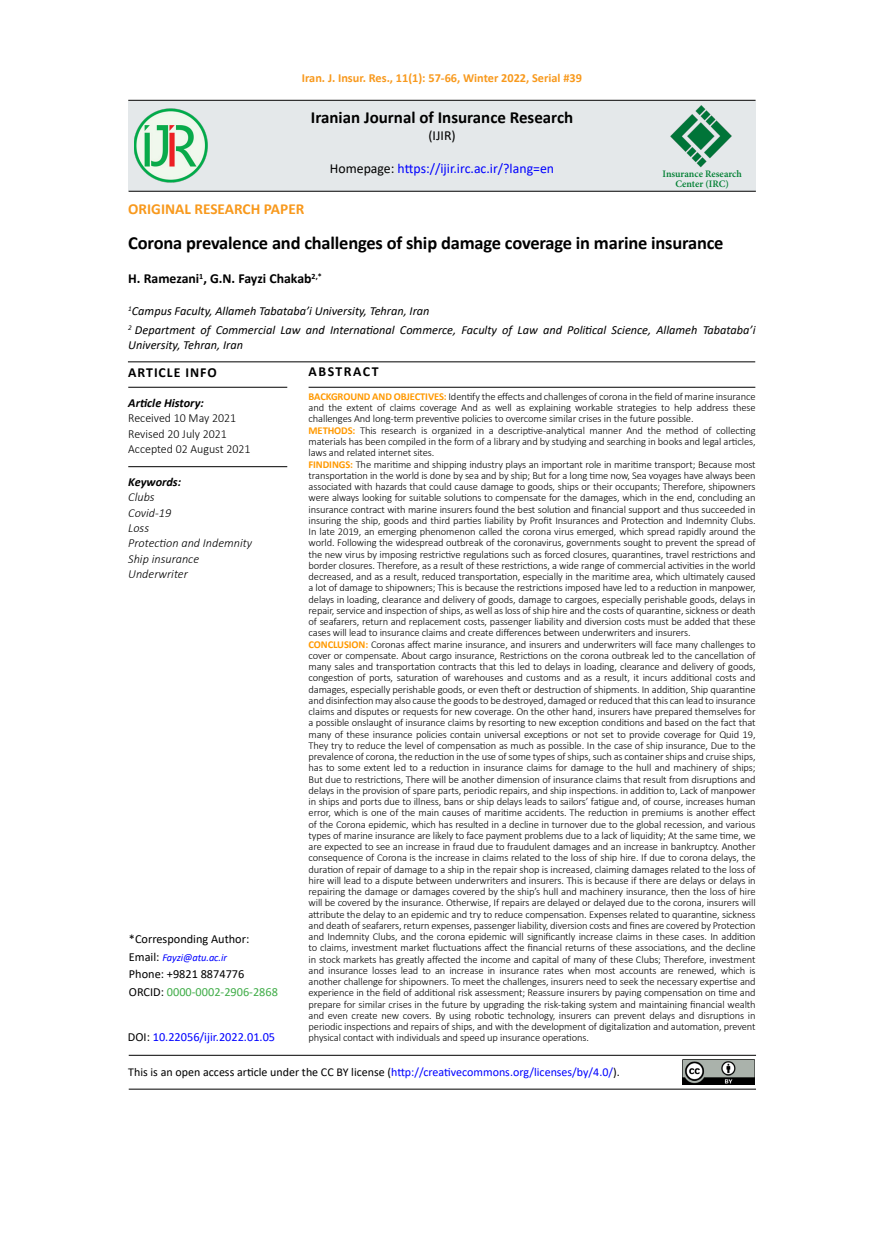
<style>
.page{position:relative;width:893px;height:1234px;background:#fff}
.page>*{position:absolute;margin:0;border:0;box-sizing:border-box;transform-origin:0 0}
.t1{font:700 18.45px "Calibri";letter-spacing:-.01em;color:#000}
.t2{font:700 16.95px "Calibri";color:#000}
.t3{font:700 15.3px "Calibri";color:#f8991d}
.t4{font:13.8px "Calibri";color:#00f}
.t5{font:700 13.8px "Calibri";color:#000}
.t6{font:700 13.8px "Calibri";letter-spacing:.07em;color:#000}
.t7{font:700 13.8px "Calibri";letter-spacing:.11em;color:#000}
.t8{font:13.8px "Calibri";color:#000}
.t9{font:italic 12.3px/19px "Calibri";color:#000}
.t10{font:12.3px/17.7px "Calibri";color:#000}
.t11{font:italic 300 12.3px/15.3px "Calibri";color:#000}
.t12{font:300 12.3px/15.3px "Calibri";color:#000}
.t13{font:700 12.3px "Calibri";color:#f8991d}
.t14{font:12.3px "Calibri";color:#00f}
.t15{font:italic 700 12.3px "Calibri";color:#000}
.t16{font:12px "Calibri";color:#000}
.t17{font:300 10.5px/11.2px "Calibri";letter-spacing:-.01em;color:#000}
.t18{font:italic 10.5px "Calibri";letter-spacing:-.01em;color:#00f}
.t19{font:600 9.9px/9.9px "Minion Pro";letter-spacing:-.005em;color:#007f32;text-align:center}
.t20{font:700 8.1px "Calibri";color:#000}
.t21{font:italic 7.2px "Calibri";color:#000}
.s1{color:#000}
.s2{color:#41ad49}
.s3{font-weight:700;color:#f90}
.s4{color:#00f}
</style>
<div class="page">
<hr style="left:128px;top:100px;width:628px;height:1px;background:#000">
<div style="left:129px;top:101px;width:627px;height:90px;background:#e4e8ea"></div>
<hr style="left:128px;top:387px;width:159px;height:1px;background:#000">
<hr style="left:309px;top:387px;width:446px;height:1px;background:#000">
<hr style="left:128px;top:466px;width:159px;height:1px;background:#000">
<hr style="left:128px;top:361px;width:627px;height:1px;background:#000">
<hr style="left:129px;top:1054px;width:627px;height:1px;background:#000">
<hr style="left:129px;top:1088px;width:627px;height:1px;background:#000">
<hr style="left:129px;top:191px;width:627px;height:1px;background:#000">
<img style="left:134px;top:108px;width:74px;height:75px">
<img style="left:671px;top:105px;width:60px;height:63px">
<img style="left:682px;top:1059px;width:72px;height:25px">
<p class="t13" style="left:302px;top:69px;width:282px">Iran .J. Insur. Res., 11 : )1( 57-66, Winter 2022, Serial #39</p>
<h2 class="t2" style="left:311px;top:105px;width:264px">Iranian Journal of Insurance Research</h2>
<h3 class="t8" style="left:428px;top:125px;width:29px">(IJIR(</h3>
<h3 class="t4" style="left:330px;top:158px;width:226px"><span class="s1">Homepage:</span> https://ijir.irc.ac ?/i r. lang=en</h3>
<p class="t19" style="left:662px;top:168px;width:81px">Insurance Research<br>Center (IRC(</p>
<h3 class="t3" style="left:128px;top:198px;width:178px">ORIGINAL RESEARCH PAPER</h3>
<h1 class="t1" style="left:128px;top:229px;width:597px">Corona prevalence and challenges of ship damage coverage in marine insurance</h1>
<p class="t20" style="left:199px;top:270px;width:6px">1</p>
<h3 class="t5" style="left:128px;top:269px;width:185px">H. Ramezani G, N. . Fayzi Chakab</h3>
<p class="t20" style="left:312px;top:270px;width:12px">2,*</p>
<p class="t21" style="left:128px;top:303px;width:5px">1</p>
<p class="t9" style="left:132px;top:300px;width:625px">Campus Faculty, Allameh Tabataba i’ University, Tehran, Iran<br>Department of Commercial Law and International Commerce, Faculty of Law and Political Science, Allameh Tabataba i’</p>
<p class="t21" style="left:128px;top:322px;width:5px">2</p>
<p class="t9" style="left:128px;top:334px;width:116px">University, Tehran, Iran</p>
<h3 class="t6" style="left:128px;top:362px;width:90px">ARTICLE INFO</h3>
<p class="t15" style="left:128px;top:394px;width:77px">Article History:</p>
<p class="t12" style="left:128px;top:410px;width:124px">Received 10 May 2021<br>Revised 20 July 2021<br>Accepted 02 August 2021</p>
<p class="t15" style="left:128px;top:473px;width:54px">Keywords:</p>
<p class="t11" style="left:128px;top:489px;width:125px">Clubs<br>Covid-19<br>Loss<br>Protection and Indemnity<br>Ship insurance<br>Underwriter</p>
<p class="t10" style="left:129px;top:929px;width:122px">*Corresponding Author:</p>
<p class="t18" style="left:162px;top:949px;width:66px">Fayzi@atu.ac i r.</p>
<p class="t10" style="left:129px;top:947px;width:151px">Email:<br>Phone: +9821 8874776<br>ORCID: <span class="s2">0000-0002-2906-2868</span></p>
<p class="t14" style="left:128px;top:1027px;width:149px"><span class="s1">DOI:</span> 10.22056/ijir.2022.01.05</p>
<h3 class="t7" style="left:309px;top:362px;width:72px">ABSTRACT</h3>
<p class="t17" style="left:309px;top:390px;width:449px"><span class="s3">BACKGROUND AND OBJECTIVES:</span> Identify the effects and challenges of corona in the field of marine insurance and the extent of claims coverage And as well as explaining workable strategies to help address these challenges And long-term preventive policies to overcome similar crises in the future possible.<br><span class="s3">METHODS:</span> This research is organized in a descriptive-analytical manner And the method of collecting materials has been compiled in the form of a library and by studying and searching in books and legal articles, laws and related internet sites.<br><span class="s3">FINDINGS:</span> The maritime and shipping industry plays an important role in maritime transport; Because most transportation in the world is done by sea and by ship; But for a long time now, Sea voyages have always been associated with hazards that could cause damage to goods, ships or their occupants; Therefore, shipowners were always looking for suitable solutions to compensate for the damages, which in the end, concluding an insurance contract with marine insurers found the best solution and financial support and thus succeeded in insuring the ship, goods and third parties liability by Profit Insurances and Protection and Indemnity Clubs.<br>In late 2019, an emerging phenomenon called the corona virus emerged, which spread rapidly around the world. Following the widespread outbreak of the coronavirus, governments sought to prevent the spread of the new virus by imposing restrictive regulations such as forced closures, quarantines, travel restrictions and border closures. Therefore, as a result of these restrictions a, wide range of commercial activities in the world decreased, and as a result, reduced transportation, especially in the maritime area, which ultimately caused a lot of damage to shipowners; This is because the restrictions imposed have led to a reduction in manpower, delays in loading, clearance and delivery of goods, damage to cargoes, especially perishable goods, delays in repair, service and inspection of ships, as well as loss of ship hire and the costs of quarantine, sickness or death of seafarers, return and replacement costs, passenger liability and diversion costs must be added that these cases will lead to insurance claims and create differences between underwriters and insurers.<br><span class="s3">CONCLUSION:</span> Coronas affect marine insurance, and insurers and underwriters will face many challenges to cover or compensate. About cargo insurance, Restrictions on the corona outbreak led to the cancellation of many sales and transportation contracts that this led to delays in loading, clearance and delivery of goods, congestion of ports, saturation of warehouses and customs and as a result it, incurs additional costs and damages, especially perishable goods, or even theft or destruction of shipments In. addition, Ship quarantine and disinfection may also cause the goods to be destroyed, damaged or reduced that this can lead to insurance claims and disputes or requests for new coverage. On the other hand, insurers have prepared themselves for a possible onslaught of insurance claims by resorting to new exception conditions and based on the fact that many of these insurance policies contain universal exceptions or not set to provide coverage for Quid 19, They try to reduce the level of compensation as much as possible In. the case of ship insurance, Due to the prevalence of corona, the reduction in the use of some types of ships, such as container ships and cruise ships, has to some extent led to a reduction in insurance claims for damage to the hull and machinery of ships; But due to restrictions, There will be another dimension of insurance claims that result from disruptions and delays in the provision of spare parts, periodic repairs, and ship inspections in. addition to, Lack of manpower in ships and ports due to illness, bans or ship delays leads to sailors’ fatigue and, of course, increases human error, which is one of the main causes of maritime accidents. The reduction in premiums is another effect of the Corona epidemic, which has resulted in a decline in turnover due to the global recession, and various types of marine insurance are likely to face payment problems due to a lack of liquidity; At the same time, we are expected to see an increase in fraud due to fraudulent damages and an increase in bankruptcy. Another consequence of Corona is the increase in claims related to the loss of ship hire If. due to corona delays, the duration of repair of damage to a ship in the repair shop is increased, claiming damages related to the loss of hire will lead to a dispute between underwriters and insurers. This is because if there are delays or delays in repairing the damage or damages covered by the ship s’ hull and machinery insurance, then the loss of hire will be covered by the insurance. Otherwise If, repairs are delayed or delayed due to the corona, insurers will attribute the delay to an epidemic and try to reduce compensation. Expenses related to quarantine, sickness and death of seafarers, return expenses, passenger liability, diversion costs and fines are covered by Protection and Indemnity Clubs, and the corona epidemic will significantly increase claims in these cases In. addition to claims, investment market fluctuations affect the financial returns of these associations, and the decline in stock markets has greatly affected the income and capital of many of these Clubs; Therefore, investment and insurance losses lead to an increase in insurance rates when most accounts are renewed, which is another challenge for shipowners. To meet the challenges, insurers need to seek the necessary expertise and experience in the field of additional risk assessment; Reassure insurers by paying compensation on time and prepare for similar crises in the future by upgrading the risk-taking system and maintaining financial wealth and even create new covers. By using robotic technology, insurers can prevent delays and disruptions in periodic inspections and repairs of ships, and with the development of digitalization and automation, prevent physical contact with individuals and speed up insurance operations.</p>
<p class="t16" style="left:128px;top:1063px;width:493px">This is an open access article under the CC BY license (<span class="s4">http://creativecommons.org/licenses/by/4.0/</span> .(</p>
</div>
